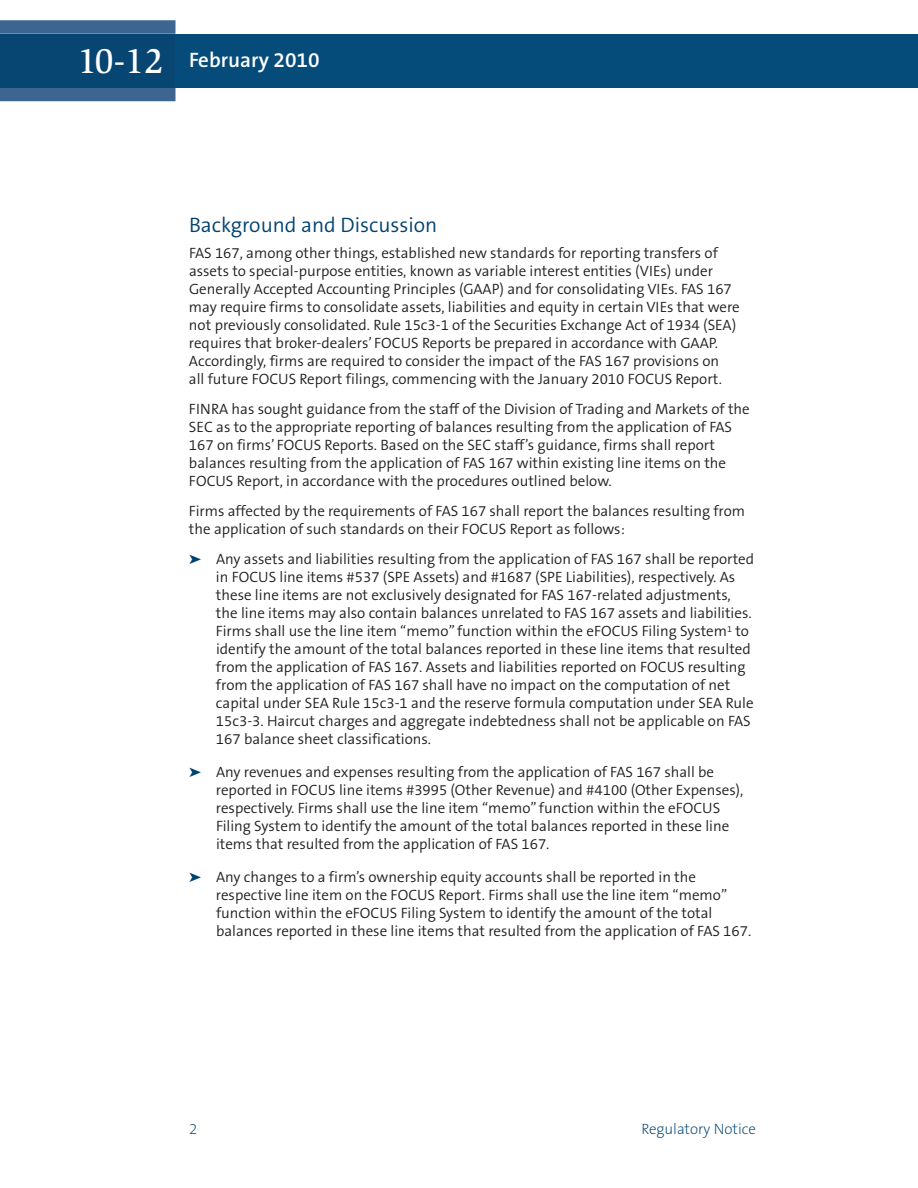
<style>
.page{position:relative;width:918px;height:1188px;background:#fff}
.page>*{position:absolute;margin:0;border:0;box-sizing:border-box;transform-origin:0 0}
.t1{font:500 36px "Slimbach LT";color:#fff}
.t2{font:300 21px "The Sans B4";color:#004270}
.t3{font:600 21px "The Sans B6";color:#fff}
.t4{font:300 15px/18px "The Sans B4";color:#231f20}
.t5{font:200 15px "The Sans B2";color:#004270}
.s1{color:#004270}
</style>
<div class="page">
<div style="left:176px;top:34px;width:742px;height:54px;background:#064c7a"></div>
<svg style="left:0;top:20px;width:176px;height:81px;background:#406993"></svg>
<div style="left:0;top:34px;width:176px;height:54px;background:#074573"></div>
<h1 class="t1" style="left:78px;top:47px;width:88px">10-12</h1>
<h2 class="t3" style="left:189px;top:49px;width:132px">February 2010</h2>
<h2 class="t2" style="left:189px;top:214px;width:250px">Background and Discussion</h2>
<p class="t4" style="left:189px;top:245px;width:552px">FAS 167, among other things, established new standards for reporting transfers of assets to special-purpose entities, known as variable interest entities (VIEs) under Generally Accepted Accounting Principles (GAAP) and for consolidating VIEs. FAS 167 may require firms to consolidate assets, liabilities and equity in certain VIEs that were not previously consolidated. Rule 15c3-1 of the Securities Exchange Act of 1934 (SEA) requires that broker-dealers’ FOCUS Reports be prepared in accordance with GAAP.<br>Accordingly, firms are required to consider the impact of the FAS 167 provisions on<br>all future FOCUS Report filings, commencing with the January 2010 FOCUS Report.</p>
<p class="t4" style="left:189px;top:401px;width:562px">FINRA has sought guidance from the staff of the Division of Trading and Markets of the SEC as to the appropriate reporting of balances resulting from the application of FAS 167 on firms’ FOCUS Reports. Based on the SEC staff’s guidance, firms shall report balances resulting from the application of FAS 167 within existing line items on the FOCUS Report, in accordance with the procedures outlined below.</p>
<p class="t4" style="left:189px;top:503px;width:558px">Firms affected by the requirements of FAS 167 shall report the balances resulting from the application of such standards on their FOCUS Report as follows:</p>
<p class="t4" style="left:216px;top:551px;width:540px;text-indent:-27px"><span class="s1">➤</span> Any assets and liabilities resulting from the application of FAS 167 shall be reported in FOCUS line items #537 (SPE Assets) and #1687 (SPE Liabilities), respectively. As these line items are not exclusively designated for FAS 167-related adjustments, the line items may also contain balances unrelated to FAS 167 assets and liabilities.<br>Firms shall use the line item “memo” function within the eFOCUS Filing System<sup>1</sup> to identify the amount of the total balances reported in these line items that resulted from the application of FAS 167. Assets and liabilities reported on FOCUS resulting from the application of FAS 167 shall have no impact on the computation of net capital under SEA Rule 15c3-1 and the reserve formula computation under SEA Rule 15c3-3. Haircut charges and aggregate indebtedness shall not be applicable on FAS 167 balance sheet classifications.</p>
<p class="t4" style="left:216px;top:764px;width:529px;text-indent:-27px"><span class="s1">➤</span> Any revenues and expenses resulting from the application of FAS 167 shall be reported in FOCUS line items #3995 (Other Revenue) and #4100 (Other Expenses), respectively. Firms shall use the line item “memo” function within the eFOCUS Filing System to identify the amount of the total balances reported in these line items that resulted from the application of FAS 167.</p>
<p class="t4" style="left:216px;top:869px;width:537px;text-indent:-27px"><span class="s1">➤</span> Any changes to a firm’s ownership equity accounts shall be reported in the respective line item on the FOCUS Report. Firms shall use the line item “memo” function within the eFOCUS Filing System to identify the amount of the total balances reported in these line items that resulted from the application of FAS 167.</p>
<p class="t5" style="left:189px;top:1121px;width:10px">2</p>
<p class="t5" style="left:641px;top:1121px;width:116px">Regulatory Notice</p>
</div>
